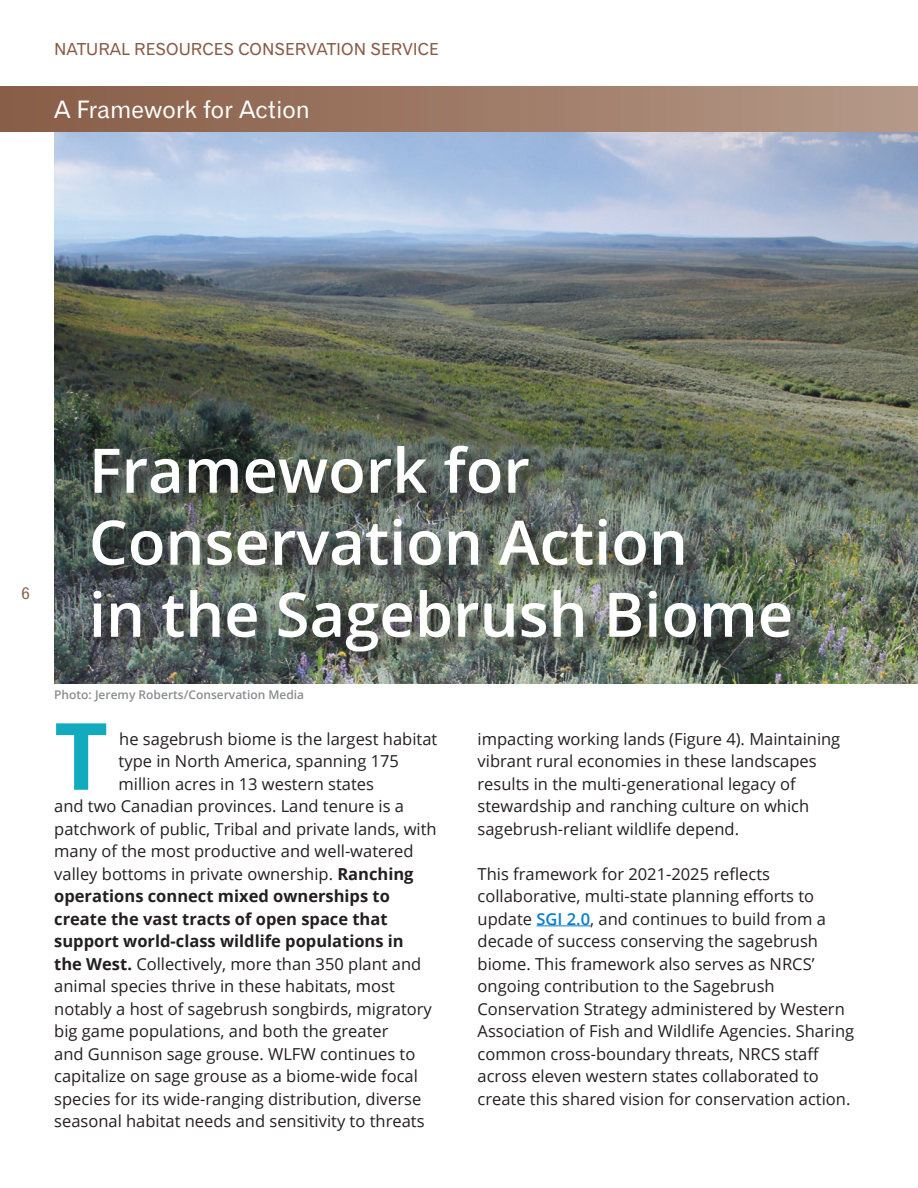
<style>
.page{position:relative;width:918px;height:1188px;background:#fff}
.page>*{position:absolute;margin:0;border:0;box-sizing:border-box;transform-origin:0 0}
.t1{font:700 93px "Open Sans";color:#11aabf}
.t2{font:600 61.5px/72px "Open Sans";color:#fff}
.t3{font:24px "Gothic 720 BT Roman B";color:#fff}
.t4{font:16.5px/22.5px "Open Sans";color:#231f20}
.t5{font:700 16.5px "Open Sans";color:#231f20}
.t6{font:16.5px "Gothic 720 BT Roman B";color:#875c46}
.t7{font:600 12px "Open Sans";color:#8a8c8f}
.s1{font-weight:700}
.s2{font-weight:600;color:#0a7eca}
</style>
<div class="page">
<img style="left:54px;top:132px;width:864px;height:552px">
<div style="left:0;top:86px;width:918px;height:46px;background:linear-gradient(to right,#875c45,#b59988)"></div>
<hr style="left:536px;top:925px;width:54px;height:1px;background:#0a7eca">
<div style="left:95px;top:448px;width:714px;height:222px;background:#231f20;opacity:.75"></div>
<p class="t6" style="left:54px;top:39px;width:386px">NATURAL RESOURCES CONSERVATION SERVICE</p>
<h3 class="t3" style="left:54px;top:94px;width:258px">A Framework for Action</h3>
<p class="t6" style="left:22px;top:583px;width:10px">6</p>
<h2 class="t2" style="left:89px;top:433px;width:706px">Framework for<br>Conservation Action<br>in the Sagebrush Biome</h2>
<p class="t7" style="left:54px;top:686px;width:251px">Photo: Jeremy Roberts/Conservation Media</p>
<h1 class="t1" style="left:54px;top:690px;width:55px">T</h1>
<p class="t4" style="left:119px;top:727px;width:320px">he sagebrush biome is the largest habitat</p>
<p class="t4" style="left:119px;top:749px;width:282px">type in North America, spanning 175</p>
<p class="t4" style="left:119px;top:772px;width:257px">million acres in 13 western states</p>
<p class="t4" style="left:54px;top:794px;width:351px">and two Canadian provinces. Land tenure is a</p>
<p class="t4" style="left:54px;top:817px;width:384px">patchwork of public, Tribal and private lands, with</p>
<p class="t4" style="left:54px;top:839px;width:361px">many of the most productive and well-watered</p>
<p class="t4" style="left:54px;top:862px;width:361px">valley bottoms in private ownership. <span class="s1">Ranching</span></p>
<p class="t5" style="left:54px;top:885px;width:337px">operations connect mixed ownerships to</p>
<p class="t5" style="left:54px;top:907px;width:335px">create the vast tracts of open space that</p>
<p class="t5" style="left:54px;top:930px;width:351px">support world-class wildlife populations in</p>
<p class="t4" style="left:54px;top:952px;width:369px"><span class="s1">the West.</span> Collectively, more than 350 plant and</p>
<p class="t4" style="left:54px;top:975px;width:342px">animal species thrive in these habitats, most</p>
<p class="t4" style="left:54px;top:997px;width:379px">notably a host of sagebrush songbirds, migratory</p>
<p class="t4" style="left:54px;top:1020px;width:336px">big game populations, and both the greater</p>
<p class="t4" style="left:54px;top:1042px;width:363px">and Gunnison sage grouse. WLFW continues to</p>
<p class="t4" style="left:54px;top:1065px;width:365px">capitalize on sage grouse as a biome-wide focal</p>
<p class="t4" style="left:54px;top:1087px;width:369px">species for its wide-ranging distribution, diverse</p>
<p class="t4" style="left:54px;top:1110px;width:372px">seasonal habitat needs and sensitivity to threats</p>
<p class="t4" style="left:478px;top:727px;width:364px">impacting working lands (Figure 4). Maintaining vibrant rural economies in these landscapes results in the multi-generational legacy of stewardship and ranching culture on which sagebrush-reliant wildlife depend.</p>
<p class="t4" style="left:478px;top:862px;width:378px">This framework for 2021-2025 reflects collaborative, multi-state planning efforts to update <span class="s2">SGI 2.0</span>, and continues to build from a decade of success conserving the sagebrush biome. This framework also serves as NRCS’ ongoing contribution to the Sagebrush Conservation Strategy administered by Western Association of Fish and Wildlife Agencies. Sharing common cross-boundary threats, NRCS staff across eleven western states collaborated to create this shared vision for conservation action.</p>
</div>
